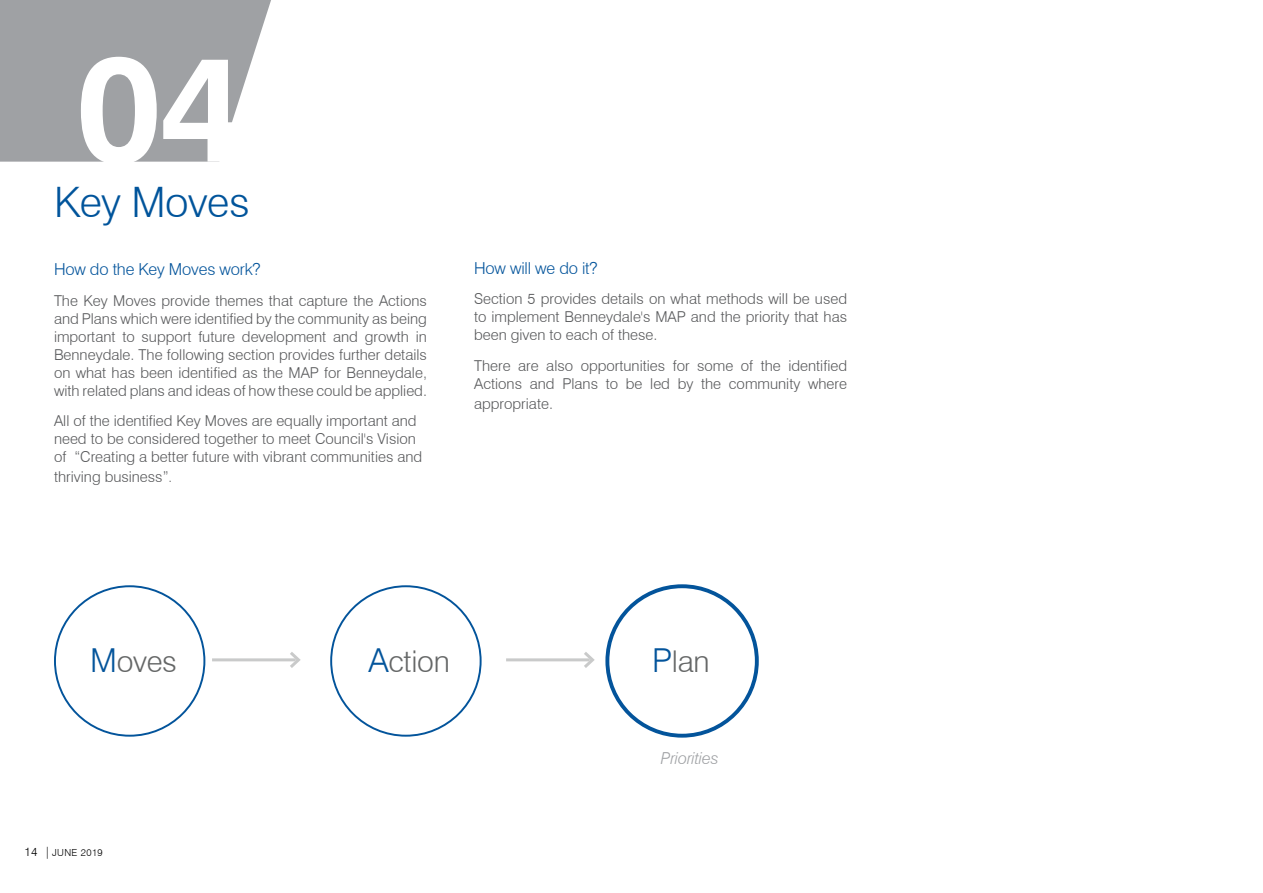
<style>
.page{position:relative;width:1263px;height:893px;background:#fff}
.page>*{position:absolute;margin:0;border:0;box-sizing:border-box;transform-origin:0 0}
.t1{font:700 150px "Swiss 721 BT";color:#fff}
.t2{font:300 42px "Swiss 721 BT";letter-spacing:-.01em;color:#00549b}
.t3{font:300 30px "Swiss 721 BT";letter-spacing:-.01em;color:#656767}
.t4{font:300 16.5px "Swiss 721 BT";letter-spacing:-.01em;color:#03549b}
.t5{font:italic 300 16.5px "Swiss 721 BT";letter-spacing:-.01em;color:#9fa1a4}
.t6{font:300 15px/18px "Swiss 721 BT";color:#58595b;text-align:justify}
.t7{font:300 9.75px "Swiss 721 BT";letter-spacing:.04em;color:#000}
.s1{font-size:13.5px}
.s2{font-size:33px;color:#03549b}
.s3{font-size:12px}
</style>
<div class="page">
<svg style="left:0;top:0;width:271px;height:162px"></svg>
<svg style="left:330px;top:585px;width:152px;height:152px"></svg>
<svg style="left:212px;top:652px;width:89px;height:16px"></svg>
<svg style="left:506px;top:652px;width:89px;height:16px"></svg>
<svg style="left:54px;top:585px;width:151px;height:152px"></svg>
<svg style="left:605px;top:584px;width:154px;height:154px"></svg>
<h1 class="t1" style="left:76px;top:17px;width:170px">04</h1>
<h2 class="t2" style="left:54px;top:177px;width:197px">Key Moves</h2>
<p class="t4" style="left:54px;top:259px;width:208px">How do the Key Moves work?</p>
<p class="t6" style="left:54px;top:291px;width:374px">The Key Moves provide themes that capture the Actions and Plans which were identified by the community as being important to support future development and growth in Benneydale. The following section provides further details on what has been identified as the MAP for Benneydale, with related plans and ideas of how these could be applied.</p>
<p class="t6" style="left:54px;top:412px;width:370px;text-align:left">All of the identified Key Moves are equally important and need to be considered together to meet Council's Vision of “Creating a better future with vibrant communities and</p>
<p class="t6" style="left:54px;top:467px;width:120px">thriving business”<span class="s1">.</span></p>
<p class="t4" style="left:474px;top:258px;width:125px">How will we do it?</p>
<p class="t6" style="left:474px;top:290px;width:374px">Section 5 provides details on what methods will be used to implement Benneydale's MAP and the priority that has been given to each of these.</p>
<p class="t6" style="left:474px;top:357px;width:374px">There are also opportunities for some of the identified<br>Actions and Plans to be led by the community where</p>
<p class="t6" style="left:474px;top:394px;width:80px">appropriate.</p>
<h3 class="t3" style="left:90px;top:643px;width:88px"><span class="s2">M</span>oves</h3>
<h3 class="t3" style="left:368px;top:643px;width:83px"><span class="s2">A</span>ction</h3>
<h3 class="t3" style="left:652px;top:643px;width:59px"><span class="s2">P</span>lan</h3>
<p class="t7" style="left:24px;top:847px;width:80px"><span class="s3">14 |</span> JUNE 2019</p>
<p class="t5" style="left:661px;top:748px;width:59px">Priorities</p>
</div>
